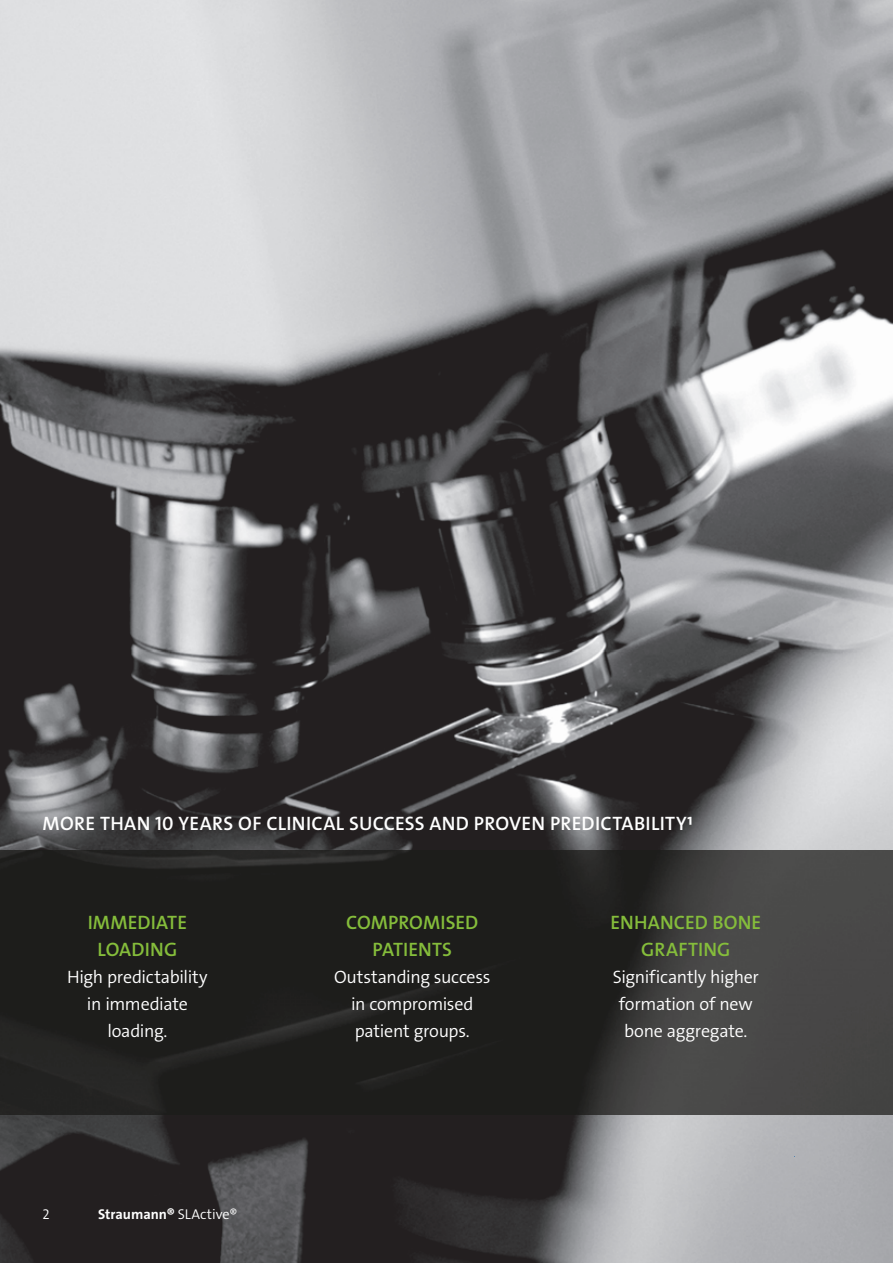
<style>
.page{position:relative;width:893px;height:1263px;background:#fff}
.page>*{position:absolute;margin:0;border:0;box-sizing:border-box;transform-origin:0 0}
.t1{font:19.5px "The Sans LP6 Se Bld";letter-spacing:.015em;color:#fff}
.t2{font:19.5px/27px "The Sans LP6 Se Bld";letter-spacing:.005em;color:#85bd3b;text-align:center}
.t3{font:18px/27px "The Sans LP4 Se Lig";letter-spacing:-.015em;color:#fff;text-align:center}
.t4{font:14.25px "The Sans LP7 Bld";letter-spacing:-.005em;color:#fff}
.t5{font:14.25px "The Sans LP4 Se Lig";color:#fff}
.s1{font-family:"The Sans LP4 Se Lig"}
</style>
<div class="page">
<img style="left:0;top:0;width:893px;height:1263px">
<img style="left:0;top:850px;width:893px;height:264px">
<p class="t1" style="left:43px;top:811px;width:652px">MORE THAN 10 YEARS OF CLINICAL SUCCESS AND PROVEN PREDICTABILITY¹</p>
<p class="t2" style="left:88px;top:909px;width:101px">IMMEDIATE<br>LOADING</p>
<p class="t3" style="left:67px;top:963px;width:142px">High predictability in immediate loading.</p>
<p class="t5" style="left:43px;top:1205px;width:9px">2</p>
<p class="t4" style="left:98px;top:1205px;width:141px">Straumann® <span class="s1">SLActive®</span></p>
<p class="t2" style="left:346px;top:909px;width:134px">COMPROMISED<br>PATIENTS</p>
<p class="t3" style="left:334px;top:963px;width:158px">Outstanding success in compromised patient groups.</p>
<p class="t2" style="left:610px;top:909px;width:152px">ENHANCED BONE<br>GRAFTING</p>
<p class="t3" style="left:613px;top:963px;width:148px">Significantly higher formation of new bone aggregate.</p>
</div>
